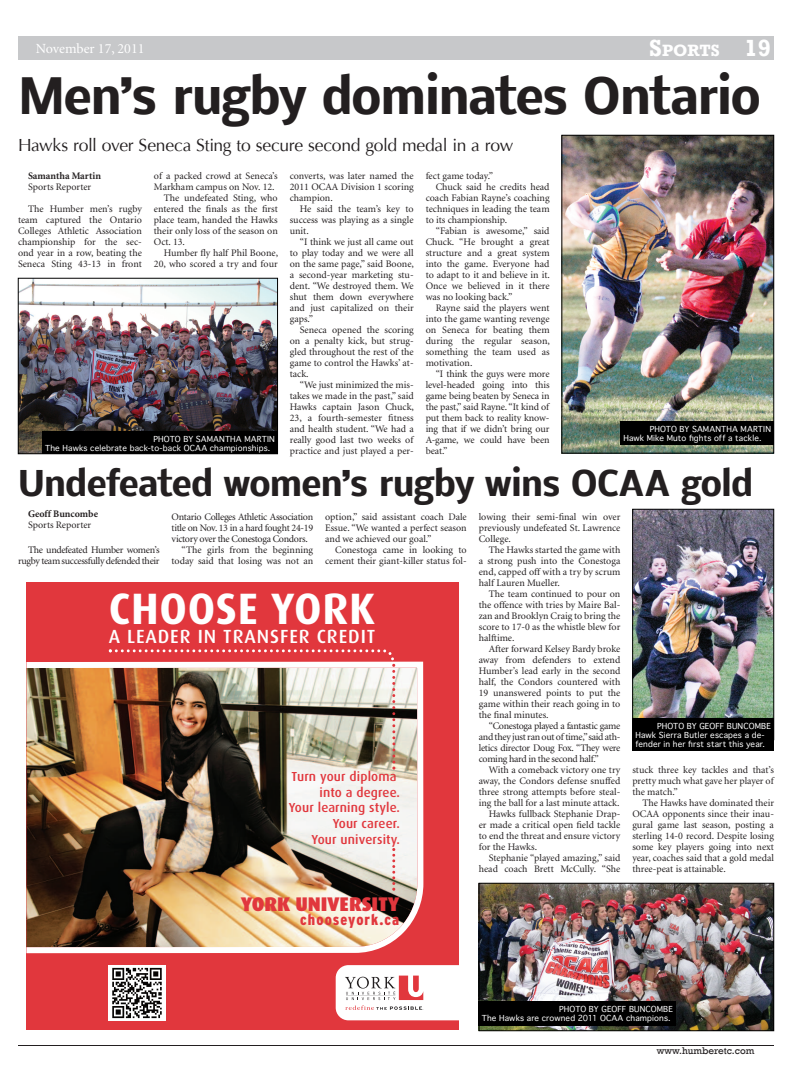
<style>
.page{position:relative;width:792px;height:1080px;background:#fff}
.page>*{position:absolute;margin:0;border:0;box-sizing:border-box;transform-origin:0 0}
._1lineHeadline{font:700 48px "Nobile";letter-spacing:-.045em;color:#231f20}
.t1{font:700 44px "Dax";color:#fff}
._1lineHeadline-2{font:700 34px "Nobile";letter-spacing:-.035em;color:#231f20}
.t2{font:700 24px "Rockwell";color:#fff}
.t3{font:900 19.8px "Dax";color:#e1373d}
.t4{font:500 19px "Dax";letter-spacing:.05em;color:#fff}
.Deck{font:17.5px "Optima";letter-spacing:-.015em;color:#231f20}
.t5{font:700 16.8px "Rockwell";color:#fff}
.t6{font:900 condensed 15.6px "Interstate";color:#e1373d}
.t7{font:14px "Minion";color:#fff}
.t8{font:500 13.1px/15.8px "Dax";letter-spacing:.01em;color:#e1373d;text-align:right}
.Bodycopy{font:10px/11px "Minion";color:#231f20;text-align:justify}
.Bodycopy-2{font:10px/11px "Minion";letter-spacing:-.03em;color:#231f20;text-align:right}
.Bodycopy-3{font:700 10px "Minion";color:#231f20}
.t9{font:10px "Rockwell";color:#231f20}
.Cutlines_PhotoCredit{font:8px/9px "Thonburi";letter-spacing:.015em;color:#fff}
.s1{font-size:24px}
</style>
<div class="page">
<hr style="left:18px;top:1045px;width:756px;height:1px;background:#231f20">
<div style="left:18px;top:36px;width:756px;height:24px;background:#c7c8ca"></div>
<img style="left:20px;top:280px;width:256px;height:172px">
<div style="left:18px;top:278px;width:260px;height:176px;border:1px solid #000"></div>
<img style="left:564px;top:137px;width:208px;height:314px">
<div style="left:562px;top:135px;width:212px;height:318px;border:1px solid #000"></div>
<div style="left:42px;top:431px;width:236px;height:23px;background:#000"></div>
<div style="left:620px;top:421px;width:154px;height:23px;background:#000"></div>
<img style="left:634px;top:511px;width:138px;height:207px">
<div style="left:632px;top:509px;width:142px;height:231px;border:1px solid #000"></div>
<img style="left:481px;top:885px;width:291px;height:144px">
<div style="left:479px;top:883px;width:295px;height:148px;border:1px solid #000"></div>
<div style="left:632px;top:718px;width:142px;height:33px;background:#000"></div>
<div style="left:479px;top:1001px;width:197px;height:25px;background:#000"></div>
<div style="left:26px;top:582px;width:432px;height:448px;background:#e1373d"></div>
<img style="left:109px;top:965px;width:56px;height:56px">
<svg style="left:336px;top:965px;width:122px;height:55px;background:#f4e7e8"></svg>
<img style="left:26px;top:662px;width:397px;height:291px">
<img style="left:107px;top:649px;width:289px;height:121px">
<svg style="left:392px;top:848px;width:3px;height:43px"></svg>
<p class="t7" style="left:36px;top:42px;width:110px">November 17, 2011</p>
<p class="t5" style="left:649px;top:40px;width:71px"><span class="s1">S</span>PORTS</p>
<p class="t2" style="left:745px;top:34px;width:28px">19</p>
<p class="_1lineHeadline" style="left:18px;top:58px;width:744px">Men’s rugby dominates Ontario</p>
<p class="Deck" style="left:18px;top:135px;width:497px">Hawks roll over Seneca Sting to secure second gold medal in a row</p>
<p class="Bodycopy-3" style="left:28px;top:171px;width:75px">Samantha Martin</p>
<p class="Bodycopy" style="left:28px;top:182px;width:65px">Sports Reporter</p>
<p class="Bodycopy" style="left:18px;top:204px;width:125px;text-indent:10px">The Humber men’s rugby team captured the Ontario Colleges Athletic Association championship for the sec&shy;ond year in a row, beating the Seneca Sting 43-13 in front</p>
<p class="Bodycopy" style="left:154px;top:171px;width:125px">of a packed crowd at Seneca’s<br>Markham campus on Nov. 12.</p>
<p class="Bodycopy" style="left:154px;top:193px;width:125px;text-indent:10px">The undefeated Sting, who entered the finals as the first place team, handed the Hawks their only loss of the season on Oct. 13.</p>
<p class="Bodycopy" style="left:154px;top:248px;width:126px;text-align:right">Humber fly half Phil Boone,<br>20, who scored a try and four</p>
<p class="Cutlines_PhotoCredit" style="left:153px;top:434px;width:123px">PHOTO BY SAMANTHA MARTIN</p>
<p class="Cutlines_PhotoCredit" style="left:45px;top:443px;width:227px">The Hawks celebrate back-to-back OCAA championships.</p>
<p class="Bodycopy" style="left:290px;top:171px;width:125px">converts, was later named the 2011 OCAA Division 1 scoring champion.</p>
<p class="Bodycopy" style="left:290px;top:204px;width:125px;text-indent:10px">He said the team’s key to success was playing as a single unit.</p>
<p class="Bodycopy" style="left:290px;top:237px;width:126px;text-indent:10px">“I think we just all came out to play today and we were all on the same page,” said Boone, a second-year marketing stu&shy;dent. “We destroyed them. We shut them down everywhere and just capitalized on their gaps.”</p>
<p class="Bodycopy" style="left:290px;top:325px;width:125px;text-indent:10px">Seneca opened the scoring on a penalty kick, but strug&shy;gled throughout the rest of the game to control the Hawks’ at&shy;tack.</p>
<p class="Bodycopy" style="left:290px;top:380px;width:126px;text-indent:10px">“We just minimized the mis&shy;takes we made in the past,” said Hawks captain Jason Chuck, 23, a fourth-semester fitness and health student. “We had a really good last two weeks of practice and just played a per-</p>
<p class="Bodycopy" style="left:426px;top:171px;width:69px">fect game today.”</p>
<p class="Bodycopy" style="left:426px;top:182px;width:125px;text-indent:10px">Chuck said he credits head coach Fabian Rayne’s coaching techniques in leading the team to its championship.</p>
<p class="Bodycopy" style="left:426px;top:226px;width:126px;text-indent:10px">“Fabian is awesome,” said Chuck. “He brought a great structure and a great system into the game. Everyone had to adapt to it and believe in it.<br>Once we believed in it there was no looking back.”</p>
<p class="Bodycopy" style="left:426px;top:303px;width:126px;text-indent:10px">Rayne said the players went into the game wanting revenge on Seneca for beating them during the regular season, something the team used as motivation.</p>
<p class="Bodycopy" style="left:426px;top:369px;width:125px;text-indent:10px">“I think the guys were more level-headed going into this game being beaten by Seneca in the past,” said Rayne. “It kind of put them back to reality know&shy;ing that if we didn’t bring our A-game, we could have been beat.”</p>
<p class="Cutlines_PhotoCredit" style="left:650px;top:424px;width:123px">PHOTO BY SAMANTHA MARTIN</p>
<p class="Cutlines_PhotoCredit" style="left:623px;top:433px;width:140px">Hawk Mike Muto fights off a tackle.</p>
<p class="_1lineHeadline-2" style="left:18px;top:456px;width:737px">Undefeated women’s rugby wins OCAA gold</p>
<p class="Bodycopy-3" style="left:28px;top:508px;width:72px">Geoff Buncombe</p>
<p class="Bodycopy" style="left:28px;top:519px;width:65px">Sports Reporter</p>
<p class="Bodycopy-2" style="left:18px;top:545px;width:143px">The undefeated Humber women’s rugby team successfully defended their</p>
<p class="Bodycopy" style="left:172px;top:512px;width:143px">Ontario Colleges Athletic Association title on Nov. 13 in a hard fought 24-19 victory over the Conestoga Condors.</p>
<p class="Bodycopy" style="left:172px;top:545px;width:143px;text-align:right">“The girls from the beginning today said that losing was not an</p>
<p class="Bodycopy" style="left:325px;top:512px;width:143px">option,” said assistant coach Dale Essue. “We wanted a perfect season and we achieved our goal.”</p>
<p class="Bodycopy" style="left:325px;top:545px;width:143px;text-align:right">Conestoga came in looking to cement their giant-killer status fol-</p>
<p class="t1" style="left:109px;top:583px;width:268px">CHOOSE YORK</p>
<p class="t4" style="left:109px;top:626px;width:268px">A LEADER IN TRANSFER CREDIT</p>
<p class="t8" style="left:289px;top:769px;width:113px">Turn your diploma into a degree.<br>Your learning style.<br>Your career.<br>Your university.</p>
<p class="t3" style="left:241px;top:893px;width:160px">YORK UNIVERSITY</p>
<p class="t6" style="left:300px;top:911px;width:101px">chooseyork.ca</p>
<p class="Bodycopy" style="left:479px;top:512px;width:143px">lowing their semi-final win over previously undefeated St. Lawrence College.</p>
<p class="Bodycopy" style="left:479px;top:545px;width:143px;text-indent:10px">The Hawks started the game with a strong push into the Conestoga end, capped off with a try by scrum half Lauren Mueller.</p>
<p class="Bodycopy" style="left:479px;top:589px;width:143px;text-indent:10px">The team continued to pour on the offence with tries by Maire Bal&shy;zan and Brooklyn Craig to bring the score to 17-0 as the whistle blew for halftime.</p>
<p class="Bodycopy" style="left:479px;top:644px;width:143px;text-indent:10px">After forward Kelsey Bardy broke away from defenders to extend Humber’s lead early in the second half, the Condors countered with 19 unanswered points to put the game within their reach going in to the final minutes.</p>
<p class="Bodycopy" style="left:479px;top:721px;width:143px;text-indent:10px">“Conestoga played a fantastic game and they just ran out of time,” said ath&shy;letics director Doug Fox. “They were coming hard in the second half.”</p>
<p class="Bodycopy" style="left:479px;top:765px;width:143px;text-indent:10px">With a comeback victory one try away, the Condors defense snuffed three strong attempts before steal&shy;ing the ball for a last minute attack.</p>
<p class="Bodycopy" style="left:479px;top:809px;width:143px;text-indent:10px">Hawks fullback Stephanie Drap&shy;er made a critical open field tackle to end the threat and ensure victory for the Hawks.</p>
<p class="Bodycopy" style="left:479px;top:853px;width:143px;text-align:right">Stephanie “played amazing,” said head coach Brett McCully. “She</p>
<p class="Cutlines_PhotoCredit" style="left:657px;top:721px;width:115px">PHOTO BY GEOFF BUNCOMBE</p>
<p class="Cutlines_PhotoCredit" style="left:635px;top:730px;width:131px">Hawk Sierra Butler escapes a de&shy;fender in her first start this year.</p>
<p class="Bodycopy" style="left:632px;top:765px;width:143px">stuck three key tackles and that’s pretty much what gave her player of the match.”</p>
<p class="Bodycopy" style="left:632px;top:798px;width:143px;text-indent:10px">The Hawks have dominated their OCAA opponents since their inau&shy;gural game last season, posting a sterling 14-0 record. Despite losing some key players going into next year, coaches said that a gold medal three-peat is attainable.</p>
<p class="Cutlines_PhotoCredit" style="left:559px;top:1004px;width:115px">PHOTO BY GEOFF BUNCOMBE</p>
<p class="Cutlines_PhotoCredit" style="left:482px;top:1013px;width:190px">The Hawks are crowned 2011 OCAA champions.</p>
<p class="t9" style="left:657px;top:1045px;width:99px">www.humberetc.com</p>
</div>
